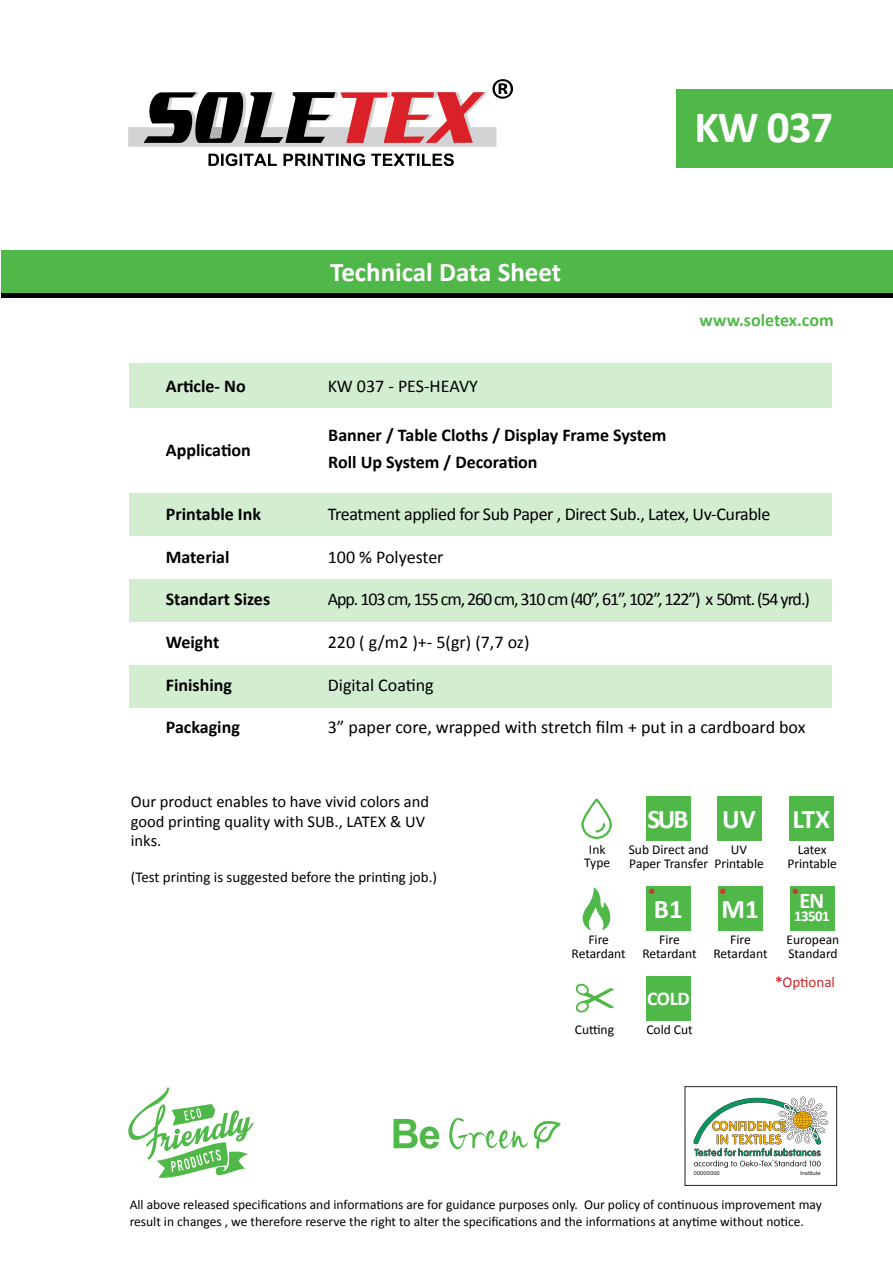
<style>
.page{position:relative;width:893px;height:1263px;background:#fff}
.page>*{position:absolute;margin:0;border:0;box-sizing:border-box;transform-origin:0 0}
.t1{font:700 45px "Calibri";color:#fff}
.t2{font:700 27px "Calibri";color:#fff}
.t3{font:700 22.5px "Calibri";color:#fff}
.t4{font:700 19.5px "Calibri";color:#fff}
.t5{font:700 18px/27.6px "Calibri";color:#000}
.t6{font:18px "Calibri";color:#000}
.t7{font:18px "Calibri";letter-spacing:-.02em;color:#000}
.t8{font:18px "Calibri";letter-spacing:-.06em;color:#000}
.t9{font:700 18px "Calibri";color:#50b848}
.t10{font:16.5px/19.8px "Calibri";color:#000}
.t11{font:15px "Calibri";color:#000}
.t12{font:15px "Calibri";color:#d2232a}
.t13{font:700 15px "Calibri";letter-spacing:-.04em;color:#fff}
.t14{font:700 15px "Calibri";color:#d2232a}
.t15{font:13.5px/13.5px "Calibri";color:#000;text-align:center}
.t16{font:5.4px "Arial";color:#231f20;scale:1.07 1}
.t17{font:700 1.95px "Arial";color:#231f20;scale:1.07 1}
.s1{font-weight:700}
</style>
<div class="page">
<div style="left:130px;top:364px;width:702px;height:44px;background:#d3edd1"></div>
<div style="left:130px;top:493px;width:702px;height:43px;background:#d3edd1"></div>
<div style="left:130px;top:579px;width:702px;height:43px;background:#d3edd1"></div>
<div style="left:130px;top:665px;width:702px;height:43px;background:#d3edd1"></div>
<div style="left:2px;top:250px;width:891px;height:44px;background:#50b848"></div>
<div style="left:2px;top:293px;width:891px;height:5px;background:#000"></div>
<div style="left:676px;top:89px;width:217px;height:79px;background:#50b848"></div>
<svg style="left:128px;top:79px;width:385px;height:68px"></svg>
<svg style="left:208px;top:153px;width:246px;height:13px"></svg>
<div style="left:718px;top:886px;width:44px;height:45px;background:#50b848"></div>
<div style="left:790px;top:886px;width:45px;height:45px;background:#50b848"></div>
<div style="left:646px;top:886px;width:45px;height:45px;background:#50b848"></div>
<svg style="left:575px;top:983px;width:39px;height:30px"></svg>
<div style="left:646px;top:976px;width:45px;height:45px;background:#50b848"></div>
<svg style="left:583px;top:887px;width:27px;height:43px"></svg>
<svg style="left:581px;top:798px;width:32px;height:42px"></svg>
<div style="left:789px;top:796px;width:45px;height:44px;background:#50b848"></div>
<div style="left:717px;top:796px;width:45px;height:44px;background:#50b848"></div>
<div style="left:646px;top:796px;width:44px;height:44px;background:#50b848"></div>
<div style="left:685px;top:1086px;width:152px;height:99px;border:1px solid #231f20"></div>
<svg style="left:693px;top:1096px;width:135px;height:72px"></svg>
<svg style="left:394px;top:1119px;width:45px;height:30px"></svg>
<svg style="left:449px;top:1118px;width:112px;height:31px"></svg>
<svg style="left:128px;top:1087px;width:126px;height:91px"></svg>
<h1 class="t1" style="left:694px;top:96px;width:140px">KW 037</h1>
<h2 class="t2" style="left:330px;top:253px;width:232px">Technical Data Sheet</h2>
<h3 class="t5" style="left:166px;top:372px;width:81px">Article- No</h3>
<h3 class="t6" style="left:328px;top:374px;width:152px">KW 037 - PES-HEAVY</h3>
<h3 class="t5" style="left:166px;top:435px;width:87px">Application</h3>
<h3 class="t5" style="left:328px;top:420px;width:340px">Banner / Table Cloths / Display Frame System<br>Roll Up System / Decoration</h3>
<h3 class="t9" style="left:700px;top:307px;width:136px">www.soletex.com</h3>
<h3 class="t5" style="left:166px;top:500px;width:97px">Printable Ink</h3>
<h3 class="t7" style="left:328px;top:502px;width:444px">Treatment applied for Sub Paper , Direct Sub., Latex, Uv-Curable</h3>
<h3 class="t5" style="left:166px;top:542px;width:65px">Material</h3>
<h3 class="t6" style="left:328px;top:544px;width:117px">100 % Polyester</h3>
<h3 class="t5" style="left:166px;top:585px;width:106px">Standart Sizes</h3>
<h3 class="t8" style="left:328px;top:587px;width:484px">App. 103 cm, 155 cm, 260 cm, 310 cm (40”, 61”, 102”, 122”) x 50mt. (54 yrd.)</h3>
<h3 class="t5" style="left:166px;top:628px;width:55px">Weight</h3>
<h3 class="t7" style="left:328px;top:630px;width:203px">220 ( g/m2 )+- 5(gr) (7,7 oz)</h3>
<h3 class="t5" style="left:166px;top:670px;width:68px">Finishing</h3>
<h3 class="t6" style="left:328px;top:672px;width:107px">Digital Coating</h3>
<h3 class="t5" style="left:166px;top:713px;width:76px">Packaging</h3>
<h3 class="t6" style="left:328px;top:715px;width:479px">3” paper core, wrapped with stretch film + put in a cardboard box</h3>
<p class="t10" style="left:131px;top:791px;width:300px">Our product enables to have vivid colors and good printing quality with SUB., LATEX &amp; UV inks.</p>
<p class="t11" style="left:131px;top:867px;width:308px">(Test printing is suggested before the printing job.)</p>
<p class="t15" style="left:584px;top:842px;width:27px">Ink<br>Type</p>
<h2 class="t2" style="left:647px;top:800px;width:43px">SUB</h2>
<p class="t15" style="left:629px;top:842px;width:82px;text-align:left">Sub Direct and<br>Paper Transfer</p>
<h2 class="t2" style="left:722px;top:800px;width:35px">UV</h2>
<p class="t15" style="left:714px;top:842px;width:51px">UV<br>Printable</p>
<p class="t14" style="left:648px;top:883px;width:9px">*</p>
<h2 class="t2" style="left:654px;top:889px;width:30px">B1</h2>
<p class="t14" style="left:719px;top:883px;width:9px">*</p>
<h2 class="t2" style="left:722px;top:889px;width:39px">M1</h2>
<p class="t15" style="left:572px;top:932px;width:56px">Fire<br>Retardant</p>
<p class="t15" style="left:642px;top:932px;width:56px">Fire<br>Retardant</p>
<h3 class="t4" style="left:647px;top:985px;width:44px">COLD</h3>
<p class="t15" style="left:575px;top:1022px;width:41px">Cutting</p>
<p class="t15" style="left:646px;top:1023px;width:48px">Cold Cut</p>
<p class="t15" style="left:713px;top:932px;width:56px">Fire<br>Retardant</p>
<h2 class="t2" style="left:792px;top:800px;width:39px">LTX</h2>
<p class="t15" style="left:787px;top:842px;width:51px">Latex<br>Printable</p>
<p class="t14" style="left:792px;top:883px;width:9px">*</p>
<h3 class="t3" style="left:799px;top:885px;width:26px">EN</h3>
<p class="t13" style="left:794px;top:906px;width:37px">13501</p>
<p class="t15" style="left:787px;top:932px;width:54px;text-align:left">European<br>Standard</p>
<p class="t12" style="left:775px;top:972px;width:61px"><span class="s1">*</span>Optional</p>
<p class="t17" style="left:772px;top:1158px;width:3px">®</p>
<p class="t16" style="left:694px;top:1170px;width:26px">00000000</p>
<p class="t16" style="left:800px;top:1170px;width:21px">Institute</p>
<p class="t15" style="left:130px;top:1196px;width:694px;line-height:16.2px;text-align:left">All above released specifications and informations are for guidance purposes only. Our policy of continuous improvement may result in changes , we therefore reserve the right to alter the specifications and the informations at anytime without notice.</p>
</div>
